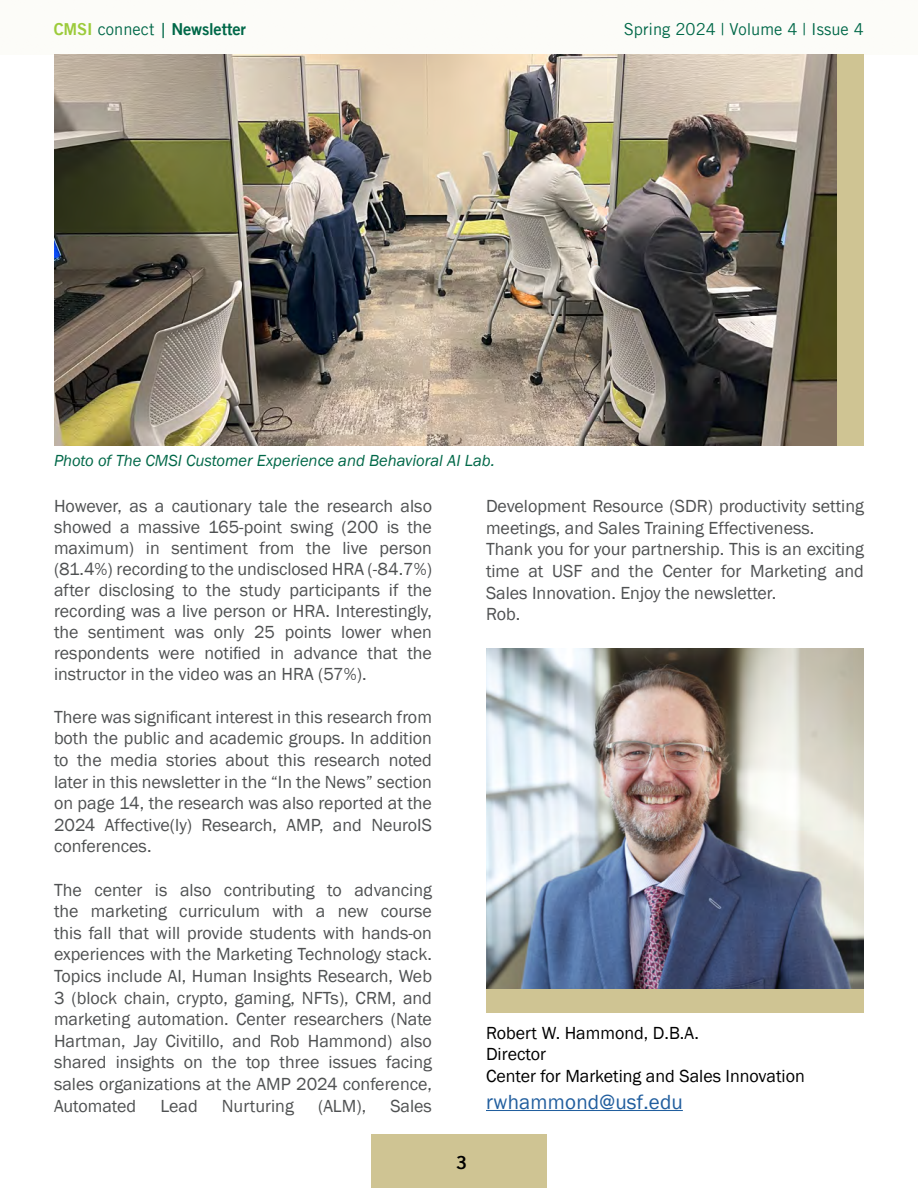
<style>
.page{position:relative;width:918px;height:1188px;background:#fff}
.page>*{position:absolute;margin:0;border:0;box-sizing:border-box;transform-origin:0 0}
.t1{font:21px "Franklin Gothic";letter-spacing:.01em;color:#215e9e}
.t2{font:18px/21.6px "Franklin Gothic";color:#4f5152;text-align:justify}
.t3{font:18px/21.6px "Franklin Gothic";color:#000}
.t4{font:18px "Trade Gothic LT Bold Two";color:#000}
.t5{font:italic 16.5px "Franklin Gothic";color:#006848}
.t6{font:16.5px "Trade Gothic LT";color:#006848}
.t7{font:16.5px "Trade Gothic LT Bold Two";letter-spacing:-.01em;color:#006848}
.s1{color:#9ccb3b}
.s2{font-family:"Trade Gothic LT"}
.s3{font-family:"Franklin Gothic";font-size:18px}
</style>
<div class="page">
<div style="left:371px;top:1134px;width:176px;height:54px;background:#cfc493"></div>
<div style="left:831px;top:54px;width:33px;height:392px;background:#cfc493"></div>
<img style="left:55px;top:54px;width:782px;height:392px">
<img style="left:486px;top:648px;width:378px;height:341px">
<div style="left:486px;top:989px;width:378px;height:23px;background:#cfc493"></div>
<hr style="left:486px;top:1110px;width:197px;height:1px;background:#215e9e">
<p class="t7" style="left:54px;top:19px;width:194px"><span class="s1">CMSI</span> <span class="s2">connect</span> <span class="s3">|</span> Newsletter</p>
<p class="t6" style="left:624px;top:19px;width:242px">Spring 2024 | Volume 4 | Issue 4</p>
<p class="t5" style="left:54px;top:451px;width:442px">Photo of The CMSI Customer Experience and Behavioral AI Lab.</p>
<p class="t2" style="left:54px;top:496px;width:380px;line-height:21px">However, as a cautionary tale the research also showed a massive 165-point swing (200 is the maximum) in sentiment from the live person (81.4%) recording to the undisclosed HRA (-84.7%) after disclosing to the study participants if the recording was a live person or HRA. Interestingly, the sentiment was only 25 points lower when respondents were notified in advance that the instructor in the video was an HRA (57%).</p>
<p class="t2" style="left:54px;top:706px;width:380px">There was significant interest in this research from both the public and academic groups. In addition to the media stories about this research noted later in this newsletter in the “In the News” section on page 14, the research was also reported at the 2024 Affective(ly) Research, AMP, and NeuroIS conferences.</p>
<p class="t2" style="left:54px;top:879px;width:380px">The center is also contributing to advancing the marketing curriculum with a new course this fall that will provide students with hands-on experiences with the Marketing Technology stack.<br>Topics include AI, Human Insights Research, Web 3 (block chain, crypto, gaming, NFTs), CRM, and marketing automation. Center researchers (Nate Hartman, Jay Civitillo, and Rob Hammond) also shared insights on the top three issues facing sales organizations at the AMP 2024 conference, Automated</p>
<p class="t2" style="left:160px;top:1095px;width:39px">Lead</p>
<p class="t2" style="left:222px;top:1095px;width:73px">Nurturing</p>
<p class="t2" style="left:318px;top:1095px;width:50px">(ALM),</p>
<p class="t2" style="left:390px;top:1095px;width:43px">Sales</p>
<p class="t2" style="left:486px;top:496px;width:380px;text-align:left">Development Resource (SDR) productivity setting meetings, and Sales Training Effectiveness.<br>Thank you for your partnership. This is an exciting time at USF and the Center for Marketing and Sales Innovation. Enjoy the newsletter.<br>Rob.</p>
<p class="t4" style="left:456px;top:1151px;width:12px">3</p>
<p class="t3" style="left:486px;top:1022px;width:320px">Robert W. Hammond, D.B.A.<br>Director<br>Center for Marketing and Sales Innovation</p>
<p class="t1" style="left:486px;top:1089px;width:198px">rwhammond@usf.edu</p>
</div>
